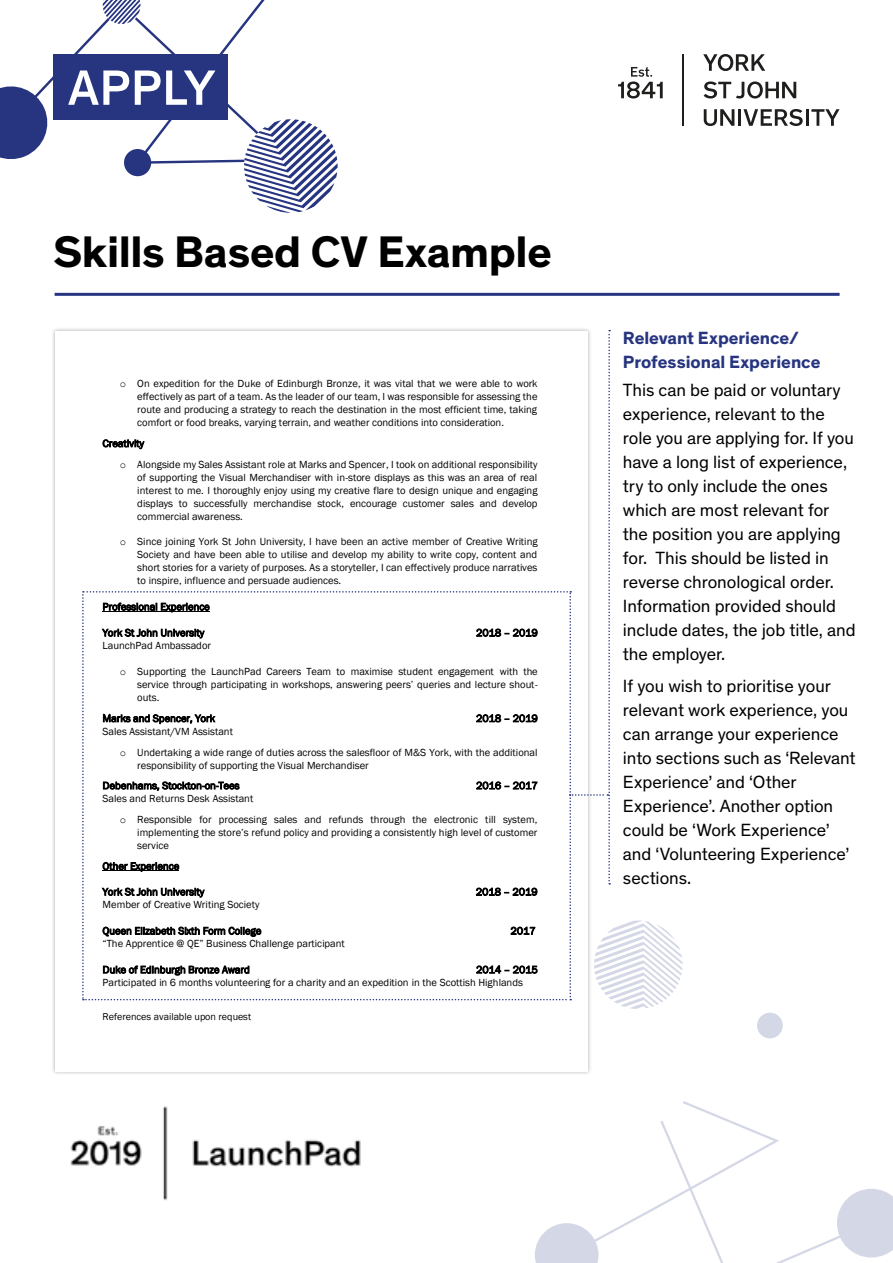
<style>
.page{position:relative;width:893px;height:1263px;background:#fff}
.page>*{position:absolute;margin:0;border:0;box-sizing:border-box;transform-origin:0 0}
.t1{font:500 50.4px "Theinhardt";letter-spacing:.01em;color:#fff}
.t2{font:700 45px "Theinhardt";letter-spacing:-.005em;color:#000}
.t3{font:18px/24px "Theinhardt";letter-spacing:-.005em;color:#000}
.t4{font:700 18px/24px "Theinhardt";color:#273581}
.t5{font:10.65px/13px "Franklin Gothic";color:#000}
.t6{font:10.05px "Franklin Gothic";color:#000}
.s1{font-family:"Courier New"}
</style>
<div class="page">
<hr style="left:738px;top:109px;width:3px;height:17px;background:#1e1e1c">
<svg style="left:704px;top:109px;width:30px;height:17px"></svg>
<svg style="left:743px;top:109px;width:96px;height:17px"></svg>
<svg style="left:704px;top:81px;width:92px;height:18px"></svg>
<svg style="left:703px;top:54px;width:62px;height:17px"></svg>
<hr style="left:683px;top:54px;width:1px;height:72px;background:#1e1e1c">
<svg style="left:618px;top:67px;width:45px;height:32px"></svg>
<svg style="left:0;top:0;width:338px;height:213px"></svg>
<div style="left:53px;top:54px;width:175px;height:65px;background:#273581"></div>
<hr style="left:55px;top:293px;width:785px;height:3px;background:#273581">
<div style="left:757px;top:1013px;width:26px;height:25px;background:#d4d7e6;border-radius:50%"></div>
<svg style="left:535px;top:1101px;width:358px;height:162px"></svg>
<svg style="left:82px;top:330px;width:600px;height:679px"></svg>
<img style="left:70px;top:1106px;width:291px;height:95px">
<p class="t1" style="left:68px;top:50px;width:149px">APPLY</p>
<p class="t2" style="left:53px;top:218px;width:500px">Skills Based CV Example</p>
<p class="t5" style="left:137px;top:377px;width:402px;text-align:justify;text-indent:-17px"><span class="s1">o</span> On expedition for the Duke of Edinburgh Bronze, it was vital that we were able to work effectively as part of a team. As the leader of our team, I was responsible for assessing the route and producing a strategy to reach the destination in the most efficient time, taking comfort or food breaks, varying terrain, and weather conditions into consideration.</p>
<p class="t5" style="left:120px;top:433px;width:419px;line-height:20.7px;text-indent:-17px">Creativity<br><span class="s1">o</span> Alongside my Sales Assistant role at Marks and Spencer, I took on additional responsibility</p>
<p class="t5" style="left:137px;top:471px;width:402px;text-align:justify">of supporting the Visual Merchandiser with in-store displays as this was an area of real interest to me. I thoroughly enjoy using my creative flare to design unique and engaging displays to successfully merchandise stock, encourage customer sales and develop commercial awareness.</p>
<p class="t5" style="left:137px;top:536px;width:402px;text-align:justify;text-indent:-17px"><span class="s1">o</span> Since joining York St John University, I have been an active member of Creative Writing Society and have been able to utilise and develop my ability to write copy, content and short stories for a variety of purposes. As a storyteller, I can effectively produce narratives to inspire, influence and persuade audiences.</p>
<p class="t5" style="left:103px;top:600px;width:109px">Professional Experience</p>
<p class="t5" style="left:103px;top:626px;width:103px">York St John University</p>
<p class="t5" style="left:476px;top:626px;width:63px">2018 – 2019</p>
<p class="t5" style="left:103px;top:639px;width:110px">LaunchPad Ambassador</p>
<p class="t5" style="left:137px;top:665px;width:402px;text-align:justify;text-indent:-17px"><span class="s1">o</span> Supporting the LaunchPad Careers Team to maximise student engagement with the service through participating in workshops, answering peers’ queries and lecture shout&shy;outs.</p>
<p class="t5" style="left:103px;top:712px;width:114px">Marks and Spencer, York</p>
<p class="t5" style="left:476px;top:712px;width:63px">2018 – 2019</p>
<p class="t5" style="left:120px;top:721px;width:419px;line-height:20.7px;text-indent:-17px">Sales Assistant/VM Assistant<br><span class="s1">o</span> Undertaking a wide range of duties across the salesfloor of M&amp;S York, with the additional</p>
<p class="t5" style="left:103px;top:755px;width:268px;line-height:20.4px;text-indent:35px">responsibility of supporting the Visual Merchandiser<br>Debenhams, Stockton-on-Tees</p>
<p class="t5" style="left:476px;top:779px;width:63px">2016 – 2017</p>
<p class="t5" style="left:120px;top:788px;width:419px;line-height:20.7px;text-indent:-17px">Sales and Returns Desk Assistant<br><span class="s1">o</span> Responsible for processing sales and refunds through the electronic till system,</p>
<p class="t5" style="left:137px;top:826px;width:401px">implementing the store’s refund policy and providing a consistently high level of customer service</p>
<p class="t5" style="left:103px;top:860px;width:78px">Other Experience</p>
<p class="t5" style="left:103px;top:885px;width:103px">York St John University</p>
<p class="t5" style="left:476px;top:885px;width:63px">2018 – 2019</p>
<p class="t5" style="left:103px;top:898px;width:158px">Member of Creative Writing Society</p>
<p class="t5" style="left:103px;top:924px;width:160px">Queen Elizabeth Sixth Form College</p>
<p class="t5" style="left:511px;top:924px;width:27px">2017</p>
<p class="t5" style="left:103px;top:937px;width:244px">“The Apprentice @ QE” Business Challenge participant</p>
<p class="t5" style="left:103px;top:963px;width:149px">Duke of Edinburgh Bronze Award</p>
<p class="t5" style="left:103px;top:963px;width:437px;text-indent:374px">2014 – 2015<br>Participated in 6 months volunteering for a charity and an expedition in the Scottish Highlands</p>
<p class="t6" style="left:103px;top:1010px;width:150px">References available upon request</p>
<p class="t4" style="left:623px;top:324px;width:199px">Relevant Experience/<br>Professional Experience</p>
<p class="t3" style="left:623px;top:377px;width:234px">This can be paid or voluntary experience, relevant to the role you are applying for. If you have a long list of experience, try to only include the ones which are most relevant for the position you are applying for. This should be listed in reverse chronological order.<br>Information provided should include dates, the job title, and the employer.</p>
<p class="t3" style="left:623px;top:673px;width:234px">If you wish to prioritise your relevant work experience, you can arrange your experience into sections such as ‘Relevant<br>Experience’ and ‘Other<br>Experience’. Another option could be ‘Work Experience’ and ‘Volunteering Experience’ sections.</p>
</div>
